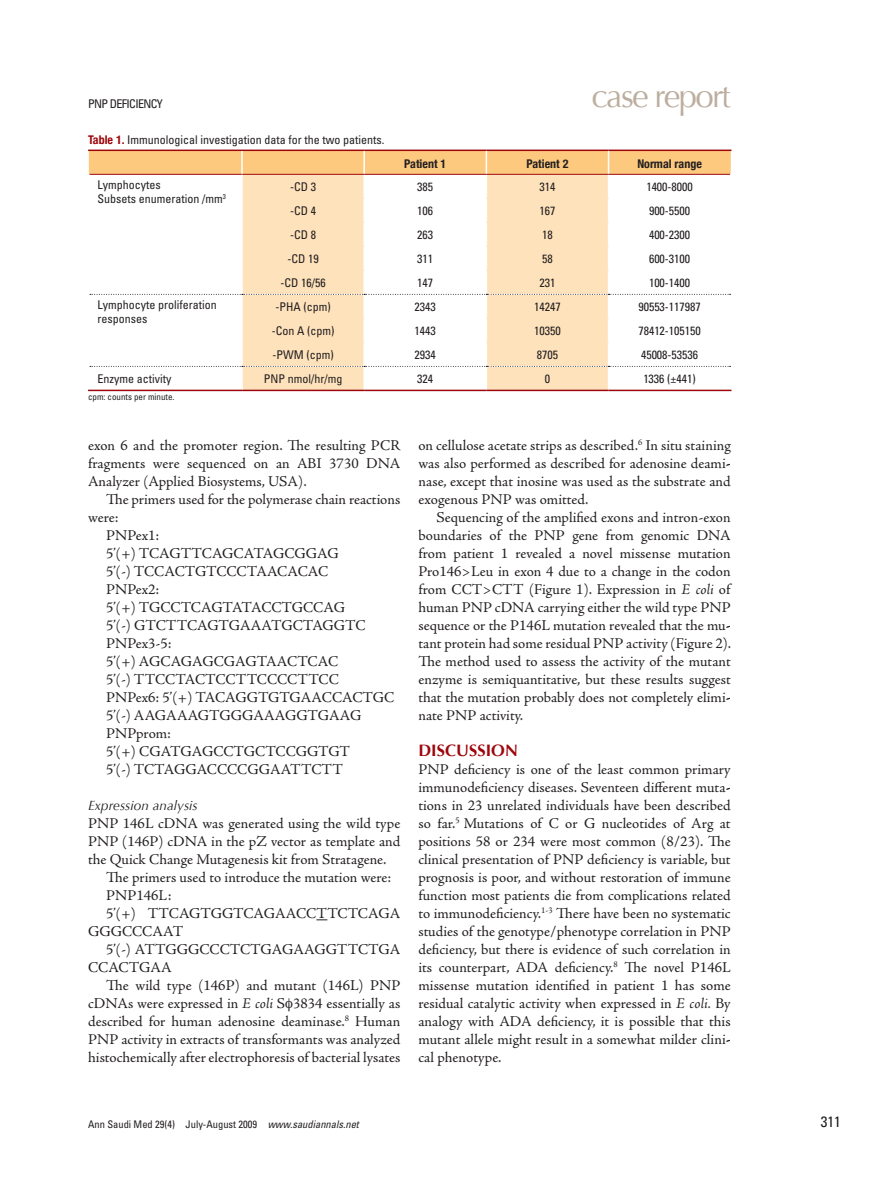
<style>
.page{position:relative;width:893px;height:1191px;background:#fff}
.page>*{position:absolute;margin:0;border:0;box-sizing:border-box;transform-origin:0 0}
.t1{font:33px "Optima";letter-spacing:-.05em;color:#bcae9e}
.t2{font:700 16.5px "Optima";letter-spacing:.005em;color:#9d070d}
.t3{font:15px/18px "Adobe Jenson Pro";color:#231f20;text-align:justify}
.t4{font:condensed 15px "Univers LT Std";color:#231f20}
.t5{font:italic 13.5px "Optima";letter-spacing:.005em;color:#231f20}
.t6{font:condensed 12px/13.5px "Univers LT Std";color:#231f20}
.t7{font:700 condensed 12px "Helvetica Neue";color:#231f20}
.t8{font:condensed 12px "Univers LT Std";letter-spacing:-.05em;color:#231f20}
.t9{font:condensed 10.5px "Univers LT Std";color:#231f20}
.t10{font:condensed 9px "Univers LT Std";color:#231f20}
.s1{font-family:"Helvetica Neue";font-weight:700;color:#9d070d}
.s2{font-style:italic}
</style>
<div class="page">
<hr style="left:242px;top:390px;width:122px;height:1px;background:#9d070d">
<hr style="left:364px;top:390px;width:122px;height:1px;background:#9d070d">
<hr style="left:486px;top:390px;width:123px;height:1px;background:#9d070d">
<hr style="left:609px;top:390px;width:122px;height:1px;background:#9d070d">
<hr style="left:88px;top:150px;width:154px;height:1px;background:#9d070d">
<hr style="left:88px;top:390px;width:154px;height:1px;background:#9d070d">
<svg style="left:89px;top:150px;width:642px;height:240px"></svg>
<p class="t8" style="left:88px;top:96px;width:76px">pnp deficiency</p>
<p class="t6" style="left:88px;top:132px;width:298px"><span class="s1">Table 1.</span> I mmunological investigation data for the two patients.</p>
<h1 class="t1" style="left:591px;top:76px;width:141px">case report</h1>
<p class="t7" style="left:404px;top:156px;width:43px">Patient 1</p>
<p class="t7" style="left:526px;top:156px;width:43px">Patient 2</p>
<p class="t7" style="left:637px;top:156px;width:66px">Normal range</p>
<p class="t6" style="left:98px;top:178px;width:130px">Lymphocytes<br>Subsets enumeration /mm<sup>3</sup></p>
<p class="t6" style="left:290px;top:179px;width:27px">-CD 3</p>
<p class="t6" style="left:417px;top:179px;width:17px">385</p>
<p class="t6" style="left:539px;top:179px;width:17px">314</p>
<p class="t6" style="left:646px;top:179px;width:48px">1400-8000</p>
<p class="t6" style="left:290px;top:203px;width:27px">-CD 4</p>
<p class="t6" style="left:417px;top:203px;width:17px">106</p>
<p class="t6" style="left:539px;top:203px;width:17px">167</p>
<p class="t6" style="left:649px;top:203px;width:43px">900-5500</p>
<p class="t6" style="left:290px;top:227px;width:27px">-CD 8</p>
<p class="t6" style="left:417px;top:227px;width:17px">263</p>
<p class="t6" style="left:542px;top:227px;width:12px">18</p>
<p class="t6" style="left:649px;top:227px;width:43px">400-2300</p>
<p class="t6" style="left:287px;top:251px;width:33px">-CD 19</p>
<p class="t6" style="left:417px;top:251px;width:17px">311</p>
<p class="t6" style="left:542px;top:251px;width:12px">58</p>
<p class="t6" style="left:649px;top:251px;width:43px">600-3100</p>
<p class="t6" style="left:280px;top:275px;width:47px">-CD 16/56</p>
<p class="t6" style="left:417px;top:275px;width:17px">147</p>
<p class="t6" style="left:539px;top:275px;width:17px">231</p>
<p class="t6" style="left:649px;top:275px;width:43px">100-1400</p>
<p class="t6" style="left:98px;top:298px;width:121px">Lymphocyte proliferation responses</p>
<p class="t6" style="left:275px;top:299px;width:57px">-PHA (cpm)</p>
<p class="t6" style="left:415px;top:299px;width:23px">2343</p>
<p class="t6" style="left:534px;top:299px;width:28px">14247</p>
<p class="t6" style="left:638px;top:299px;width:64px">90553-117987</p>
<p class="t6" style="left:272px;top:323px;width:64px">-Con A (cpm)</p>
<p class="t6" style="left:415px;top:323px;width:23px">1443</p>
<p class="t6" style="left:534px;top:323px;width:28px">10350</p>
<p class="t6" style="left:638px;top:323px;width:64px">78412-105150</p>
<p class="t6" style="left:272px;top:347px;width:63px">-PWM (cpm)</p>
<p class="t6" style="left:415px;top:347px;width:23px">2934</p>
<p class="t6" style="left:537px;top:347px;width:23px">8705</p>
<p class="t6" style="left:641px;top:347px;width:59px">45008-53536</p>
<p class="t6" style="left:98px;top:371px;width:75px">Enzyme activity</p>
<p class="t6" style="left:264px;top:371px;width:8px">PNP</p>
<p class="t6" style="left:288px;top:371px;width:56px">nmol/hr/mg</p>
<p class="t6" style="left:417px;top:371px;width:17px">324</p>
<p class="t6" style="left:545px;top:371px;width:7px">0</p>
<p class="t6" style="left:643px;top:371px;width:54px">1336 (±441)</p>
<p class="t10" style="left:88px;top:391px;width:88px">cpm: counts per minute.</p>
<p class="t3" style="left:88px;top:437px;width:314px">exon 6 and the promoter region. The resulting PCR fragments were sequenced on an ABI 3730 DNA Analyzer (Applied Biosystems, USA).</p>
<p class="t3" style="left:106px;top:491px;width:296px">The primers used for the polymerase chain reactions</p>
<p class="t3" style="left:88px;top:509px;width:32px">were:</p>
<p class="t3" style="left:106px;top:527px;width:55px">PNPex1:</p>
<p class="t3" style="left:106px;top:545px;width:234px">5’(+) TCAGTTCAGCATAGCGGAG</p>
<p class="t3" style="left:106px;top:563px;width:224px">5’(-) TCCACTGTCCCTAACACAC</p>
<p class="t3" style="left:106px;top:581px;width:55px">PNPex2:</p>
<p class="t3" style="left:106px;top:599px;width:240px">5’(+) TGCCTCAGTATACCTGCCAG</p>
<p class="t3" style="left:106px;top:617px;width:261px">5’(-) GTCTTCAGTGAAATGCTAGGTC</p>
<p class="t3" style="left:106px;top:635px;width:67px">PNPex3-5:</p>
<p class="t3" style="left:106px;top:653px;width:234px">5’(+) AGCAGAGCGAGTAACTCAC</p>
<p class="t3" style="left:106px;top:671px;width:234px">5’(-) TTCCTACTCCTTCCCCTTCC</p>
<p class="t3" style="left:106px;top:689px;width:290px">PNPex6: 5’(+) TACAGGTGTGAACCACTGC</p>
<p class="t3" style="left:106px;top:707px;width:257px">5’(-) AAGAAAGTGGGAAAGGTGAAG</p>
<p class="t3" style="left:106px;top:725px;width:66px">PNPprom:</p>
<p class="t3" style="left:106px;top:743px;width:246px">5’(+) CGATGAGCCTGCTCCGGTGT</p>
<p class="t3" style="left:106px;top:761px;width:239px">5’(-) TCTAGGACCCCGGAATTCTT</p>
<p class="t5" style="left:88px;top:798px;width:111px">Expression analysis</p>
<p class="t3" style="left:88px;top:815px;width:314px">PNP 146L cDNA was generated using the wild type</p>
<p class="t3" style="left:88px;top:833px;width:314px">PNP (146P) cDNA in the pZ vector as template and</p>
<p class="t3" style="left:88px;top:851px;width:300px">the Quick Change Mutagenesis kit from Stratagene.</p>
<p class="t3" style="left:106px;top:869px;width:287px">The primers used to introduce the mutation were:</p>
<p class="t3" style="left:106px;top:887px;width:67px">PNP146L:</p>
<p class="t3" style="left:106px;top:905px;width:296px">5’(+) TTCAGTGGTCAGAACCTTCTCAGA</p>
<p class="t3" style="left:88px;top:923px;width:97px">GGGCCCAAT</p>
<p class="t3" style="left:106px;top:941px;width:296px">5’(-) ATTGGGCCCTCTGAGAAGGTTCTGA</p>
<p class="t3" style="left:88px;top:959px;width:85px">CCACTGAA</p>
<p class="t3" style="left:106px;top:977px;width:296px">The wild type (146P) and mutant (146L) PNP</p>
<p class="t3" style="left:88px;top:995px;width:314px">cDNAs were expressed in <span class="s2">E coli</span> S 3834 essentially as</p>
<p class="t3" style="left:88px;top:1013px;width:314px">described for human adenosine deaminase.<sup>8</sup> Human</p>
<p class="t3" style="left:88px;top:1031px;width:314px">PNP activity in extracts of transformants was analyzed</p>
<p class="t3" style="left:88px;top:1049px;width:314px">histochemically after electrophoresis of bacterial lysates</p>
<p class="t3" style="left:418px;top:437px;width:314px">on cellulose acetate strips as described.<sup>6</sup> In situ staining was also performed as described for adenosine deamin nase, except that inosine was used as the substrate and exogenous PNP was omitted.</p>
<p class="t3" style="left:418px;top:509px;width:314px;text-align:left;text-indent:18px">Sequencing of the amplified exons and intron-exon boundaries of the PNP gene from genomic DNA from patient 1 revealed a novel missense mutation Pro146&gt;Leu in exon 4 due to a change in the codon from CCT&gt;CTT (Figure 1). Expression in <span class="s2">E coli</span> of human PNP cDNA carrying either the wild type PNP sequence or the P146L mutation revealed that the mut tant protein had some residual PNP activity (Figure 2).<br>The method used to assess the activity of the mutant enzyme is semiquantitative, but these results suggest that the mutation probably does not completely elimin nate PNP activity.</p>
<p class="t2" style="left:418px;top:741px;width:101px">DISCUSSION</p>
<p class="t3" style="left:418px;top:761px;width:314px">PNP deficiency is one of the least common primary immunodeficiency diseases. Seventeen different mutat tions in 23 unrelated individuals have been described so far.<sup>5</sup> Mutations of C or G nucleotides of Arg at positions 58 or 234 were most common (8/23). The clinical presentation of PNP deficiency is variable, but prognosis is poor, and without restoration of immune function most patients die from complications related to immunodeficiency.<sup>1-3</sup> There have been no systematic studies of the genotype/phenotype correlation in PNP deficiency, but there is evidence of such correlation in its counterpart, ADA deficiency.<sup>8</sup> The novel P146L missense mutation identified in patient 1 has some residual catalytic activity when expressed in <span class="s2">E coli.</span> By analogy with ADA deficiency, it is possible that this mutant allele might result in a somewhat milder clinic cal phenotype.</p>
<p class="t9" style="left:88px;top:1118px;width:272px">Ann Saudi Med 29(4) July-August 2009 <span class="s2">www.saudiannals.net</span></p>
<p class="t4" style="left:821px;top:1111px;width:21px">311</p>
</div>
